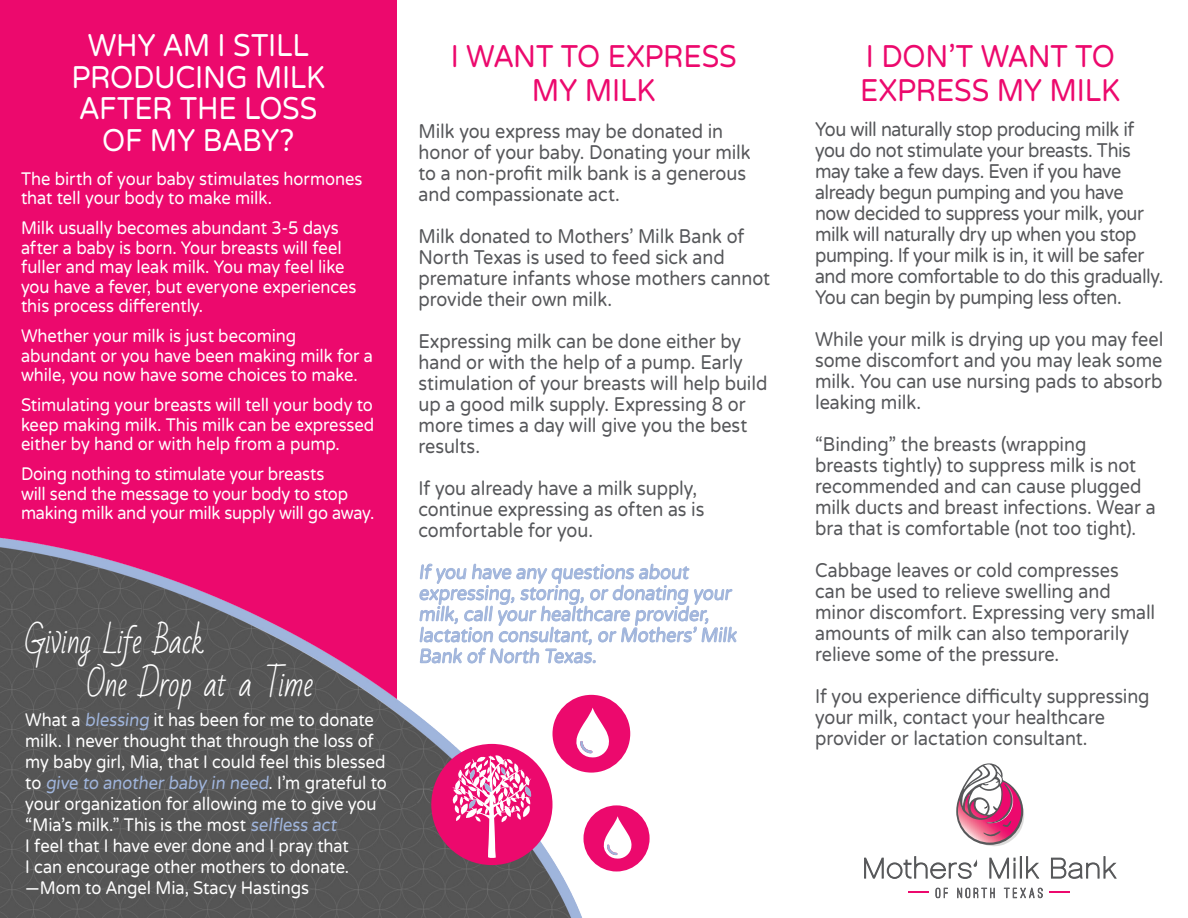
<style>
.page{position:relative;width:1188px;height:918px;background:#fff}
.page>*{position:absolute;margin:0;border:0;box-sizing:border-box;transform-origin:0 0}
.t1{font:32.85px "Bad Script";letter-spacing:-.015em;color:#fff;scale:.91 1}
.t2{font:31.35px/31.5px "Varela Round";letter-spacing:-.005em;color:#fff;text-align:center;scale:.91 1}
.t3{font:31.35px "Varela Round";letter-spacing:-.005em;color:#ec096d;scale:.91 1}
.t4{font:19.8px/21px "Varela Round";letter-spacing:-.005em;color:#56575a;scale:.91 1}
.t5{font:19.8px/21px "Varela Round";letter-spacing:-.025em;color:#56575a;scale:.91 1}
.t6{font:19.8px/21px "Varela Round";color:#a0b5dc;scale:.91 1}
.t7{font:18.15px/19.5px "Varela Round";letter-spacing:-.005em;color:#fff;scale:.91 1}
.s1{color:#a0b5dc}
</style>
<div class="page">
<div style="left:0;top:0;width:396px;height:918px;background:#ec096d"></div>
<img style="left:0;top:22px;width:1070px;height:896px">
<div style="left:431px;top:744px;width:122px;height:121px;background:#ec096d;border-radius:50%"></div>
<div style="left:553px;top:695px;width:77px;height:78px;background:#ec096d;border-radius:50%"></div>
<div style="left:584px;top:805px;width:66px;height:67px;background:#ec096d;border-radius:50%"></div>
<svg style="left:419px;top:555px;width:318px;height:117px"></svg>
<svg style="left:576px;top:708px;width:33px;height:50px"></svg>
<svg style="left:603px;top:816px;width:29px;height:43px"></svg>
<svg style="left:1051px;top:856px;width:66px;height:23px"></svg>
<svg style="left:1050px;top:892px;width:20px;height:1px"></svg>
<svg style="left:864px;top:856px;width:179px;height:45px"></svg>
<svg style="left:954px;top:763px;width:70px;height:86px"></svg>
<svg style="left:452px;top:755px;width:80px;height:103px"></svg>
<p class="t2" style="left:71px;top:31px;width:281px">WHY AM I STILL<br>PRODUCING MILK</p>
<p class="t2" style="left:79px;top:94px;width:263px">AFTER THE LOSS</p>
<p class="t2" style="left:102px;top:125px;width:213px">OF MY BABY?</p>
<p class="t7" style="left:21px;top:169px;width:377px">The birth of your baby stimulates hormones that tell your body to make milk.</p>
<p class="t7" style="left:21px;top:219px;width:370px">Milk usually becomes abundant 3-5 days after a baby is born. Your breasts will feel fuller and may leak milk. You may feel like you have a fever, but everyone experiences this process differently.</p>
<p class="t7" style="left:21px;top:327px;width:388px">Whether your milk is just becoming abundant or you have been making milk for a while, you now have some choices to make.</p>
<p class="t7" style="left:21px;top:396px;width:390px;text-align:justify">Stimulating your breasts will tell your body to keep making milk. This milk can be expressed either by hand or with help from a pump.</p>
<p class="t7" style="left:21px;top:465px;width:390px">Doing nothing to stimulate your breasts<br>will send the message to your body to stop making milk and your milk supply will go away.</p>
<p class="t1" style="left:25px;top:622px;width:199px">Giving Life Back</p>
<p class="t1" style="left:87px;top:665px;width:250px">One Drop at a Time</p>
<p class="t7" style="left:25px;top:710px;width:399px;line-height:21px">What a <span class="s1">blessing</span> it has been for me to donate milk. I never thought that through the loss of my baby girl, Mia, that I could feel this blessed to <span class="s1">give to another baby in need</span>. I ’m g ratef u l to your organization for allowing me to give you “Mia’s milk.” This is the most <span class="s1">selfless act<br></span>I feel that I have ever done and I pray that<br>I can encourage other mothers to donate.</p>
<p class="t7" style="left:25px;top:879px;width:313px">—Mom to Angel Mia, Stacy Hastings</p>
<p class="t3" style="left:451px;top:38px;width:316px">I WANT TO EXPRESS</p>
<p class="t3" style="left:532px;top:72px;width:137px">MY MILK</p>
<p class="t4" style="left:419px;top:121px;width:366px">Milk you express may be donated in honor of your baby. Donating your milk to a non-profit milk bank is a generous and compassionate act.</p>
<p class="t4" style="left:419px;top:226px;width:388px">Milk donated to Mothers’ Milk Bank of North Texas is used to feed sick and premature infants whose mothers cannot provide their own milk.</p>
<p class="t4" style="left:419px;top:331px;width:385px">Expressing milk can be done either by hand or with the help of a pump. Early stimulation of your breasts will help build up a good milk supply. Expressing 8 or more times a day will give you the best results.</p>
<p class="t4" style="left:419px;top:478px;width:316px">If you already have a milk supply, continue expressing as often as is comfortable for you.</p>
<p class="t6" style="left:419px;top:562px;width:354px">If you have any questions about expressing, storing, or donating your milk, call your healthcare provider, lactation consultant, or Mothers’ Milk Bank of North Texas.</p>
<p class="t3" style="left:866px;top:38px;width:275px">I DON’T WANT TO</p>
<p class="t3" style="left:860px;top:72px;width:287px">EXPRESS MY MILK</p>
<p class="t5" style="left:815px;top:119px;width:384px">You will naturally stop producing milk if you do not stimulate your breasts. This may take a few days. Even if you have already begun pumping and you have now decided to suppress your milk, your milk will naturally dry up when you stop pumping. If your milk is in, it will be safer and more comfortable to do this gradually.<br>You can begin by pumping less often.</p>
<p class="t4" style="left:815px;top:329px;width:384px;text-align:justify">While your milk is drying up you may feel some discomfort and you may leak some milk. You can use nursing pads to absorb leaking milk.</p>
<p class="t4" style="left:815px;top:434px;width:376px">“Binding” the breasts (wrapping<br>breasts tightly) to suppress milk is not recommended and can cause plugged milk ducts and breast infections. Wear a bra that is comfortable (not too tight).</p>
<p class="t4" style="left:815px;top:560px;width:375px">Cabbage leaves or cold compresses<br>can be used to relieve swelling and minor discomfort. Expressing very small amounts of milk can also temporarily relieve some of the pressure.</p>
<p class="t4" style="left:815px;top:686px;width:369px">If you experience difficulty suppressing your milk, contact your healthcare provider or lactation consultant.</p>
</div>
